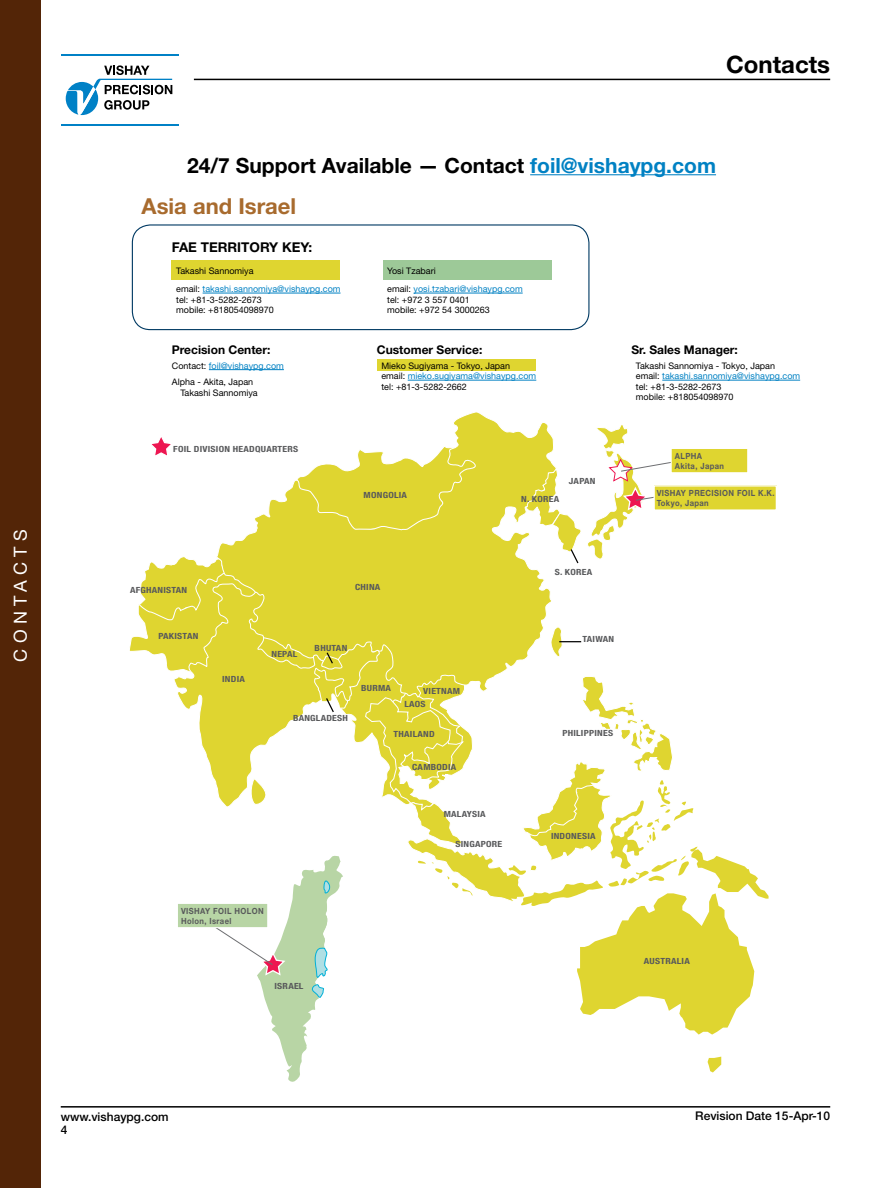
<style>
.page{position:relative;width:891px;height:1188px;background:#fff}
.page>*{position:absolute;margin:0;border:0;box-sizing:border-box;transform-origin:0 0}
.t1{font:700 24px "Helvetica Neue LT Std";color:#000}
.t2{font:700 22.05px "Helvetica Neue LT Std";color:#a86b2e}
.t3{font:700 21px "Helvetica Neue LT Std";color:#000}
.t4{font:18px "Helvetica Neue LT Std";color:#fff}
.t5{font:700 13.5px "Helvetica Neue LT Std";color:#000}
.t6{font:700 12px "Helvetica Neue LT Std";color:#000}
.t7{font:500 12px/13.5px "Helvetica Neue LT Std";color:#000}
.t8{font:9px/10.5px "Helvetica Neue LT Std";color:#000}
.t9{font:9px/18.3px "Helvetica Neue LT Std";color:#0081c3}
.t10{font:700 condensed 8.55px "Helvetica Neue LT Std";letter-spacing:.025em;color:#58595b;scale:1.16 1}
.t11{font:700 8.55px/10.2px "Helvetica Neue LT Std";letter-spacing:.05em;color:#58595b;scale:.9 1}
.s1{color:#0081c3}
.s2{color:#000}
</style>
<div class="page">
<svg style="left:66px;top:65px;width:106px;height:50px"></svg>
<hr style="left:61px;top:54px;width:118px;height:2px;background:#0081c6">
<hr style="left:61px;top:124px;width:118px;height:2px;background:#0081c6">
<hr style="left:194px;top:79px;width:636px;height:1px;background:#000">
<hr style="left:61px;top:1106px;width:769px;height:2px;background:#000">
<div style="left:383px;top:260px;width:168px;height:20px;background:#9dc998"></div>
<svg style="left:129px;top:423px;width:640px;height:659px"></svg>
<div style="left:654px;top:486px;width:122px;height:24px;background:#dfd530"></div>
<div style="left:654px;top:485px;width:123px;height:26px;border:1px solid #fff"></div>
<div style="left:132px;top:224px;width:457px;height:106px;border:1px solid #003a63;border-radius:18px"></div>
<div style="left:172px;top:260px;width:168px;height:20px;background:#dfd530"></div>
<hr style="left:203px;top:293px;width:138px;height:1px;background:#0081c3">
<hr style="left:414px;top:293px;width:109px;height:1px;background:#0081c3">
<div style="left:377px;top:359px;width:159px;height:12px;background:#dfd530"></div>
<hr style="left:209px;top:369px;width:75px;height:1px;background:#0081c3">
<hr style="left:408px;top:380px;width:128px;height:1px;background:#0081c3">
<hr style="left:662px;top:380px;width:138px;height:1px;background:#0081c3">
<hr style="left:530px;top:174px;width:186px;height:1px;background:#0081c3">
<div style="left:0;top:0;width:40px;height:1188px;background:#532507"></div>
<h3 class="t4" style="left:10px;top:662px;width:132px;rotate:-90deg">C ontacts</h3>
<h1 class="t1" style="left:726px;top:50px;width:106px">Contacts</h1>
<h3 class="t3" style="left:187px;top:152px;width:530px">24/7 Support Available — Contact <span class="s1">foil@vishaypg.com</span></h3>
<h2 class="t2" style="left:142px;top:192px;width:156px">Asia and Israel</h2>
<h3 class="t5" style="left:172px;top:239px;width:142px">FAE TERRITORY KEY:</h3>
<p class="t9" style="left:176px;top:261px;width:166px"><span class="s2">Takashi Sannomiya<br>email:</span> takashi.sannomiya@vishaypg.com</p>
<p class="t8" style="left:176px;top:294px;width:99px">tel: +81-3-5282-2673 mobile: +818054098970</p>
<p class="t9" style="left:387px;top:261px;width:137px"><span class="s2">Yosi Tzabari<br>email:</span> yosi.tzabari@vishaypg.com</p>
<p class="t8" style="left:387px;top:294px;width:104px">tel: +972 3 557 0401 mobile: +972 54 3000263</p>
<h3 class="t6" style="left:172px;top:342px;width:100px">Precision Center:</h3>
<p class="t8" style="left:172px;top:357px;width:114px;line-height:16.4px">Contact: <span class="s1">foil@vishaypg.com<br></span>Alpha - Akita, Japan</p>
<p class="t8" style="left:180px;top:387px;width:79px">Takashi Sannomiya</p>
<p class="t10" style="left:173px;top:444px;width:109px">FOIL DIVISION HEADQUARTERS</p>
<h3 class="t6" style="left:377px;top:342px;width:107px">Customer Service:</h3>
<p class="t8" style="left:381px;top:360px;width:156px">Mieko Sugiyama - Tokyo, Japan<br>email: <span class="s1">mieko.sugiyama@vishaypg.com </span>tel: +81-3-5282-2662</p>
<p class="t10" style="left:364px;top:490px;width:39px">MONGOLIA</p>
<p class="t10" style="left:521px;top:494px;width:34px">N. KOREA</p>
<p class="t10" style="left:569px;top:475px;width:24px">JAPAN</p>
<h3 class="t6" style="left:631px;top:342px;width:108px">Sr. Sales Manager:</h3>
<p class="t8" style="left:636px;top:360px;width:166px">Takashi Sannomiya - Tokyo, Japan email: <span class="s1">takashi.sannomiya@vishaypg.com </span>tel: +81-3-5282-2673<br>mobile: +818054098970</p>
<p class="t11" style="left:675px;top:450px;width:56px">ALPHA<br>Akita, Japan</p>
<p class="t11" style="left:657px;top:487px;width:133px">VISHAY PRECISION FOIL K.K.<br>Tokyo, Japan</p>
<p class="t10" style="left:130px;top:585px;width:51px">AFGHANISTAN</p>
<p class="t10" style="left:158px;top:630px;width:36px">PAKISTAN</p>
<p class="t10" style="left:222px;top:673px;width:21px">INDIA</p>
<p class="t10" style="left:355px;top:582px;width:23px">CHINA</p>
<p class="t10" style="left:271px;top:649px;width:24px">NEPAL</p>
<p class="t10" style="left:315px;top:643px;width:30px">BHUTAN</p>
<p class="t10" style="left:293px;top:713px;width:49px">BANGLADESH</p>
<p class="t10" style="left:361px;top:683px;width:27px">BURMA</p>
<p class="t10" style="left:423px;top:686px;width:33px">VIETNAM</p>
<p class="t10" style="left:404px;top:699px;width:20px">LAOS</p>
<p class="t10" style="left:394px;top:729px;width:37px">THAILAND</p>
<p class="t10" style="left:412px;top:762px;width:39px">CAMBODIA</p>
<p class="t10" style="left:444px;top:809px;width:38px">MALAYSIA</p>
<p class="t10" style="left:455px;top:838px;width:42px">SINGAPORE</p>
<p class="t11" style="left:181px;top:905px;width:93px">VISHAY FOIL HOLON<br>Holon, Israel</p>
<p class="t10" style="left:275px;top:981px;width:26px">ISRAEL</p>
<p class="t10" style="left:555px;top:567px;width:34px">S. KOREA</p>
<p class="t10" style="left:583px;top:634px;width:29px">TAIWAN</p>
<p class="t10" style="left:562px;top:727px;width:45px">PHILIPPINES</p>
<p class="t10" style="left:551px;top:830px;width:40px">INDONESIA</p>
<p class="t10" style="left:644px;top:955px;width:41px">AUSTRALIA</p>
<h3 class="t7" style="left:61px;top:1109px;width:109px">www.vishaypg.com<br>4</h3>
<h3 class="t7" style="left:695px;top:1109px;width:136px">Revision Date 15-Apr-10</h3>
</div>
